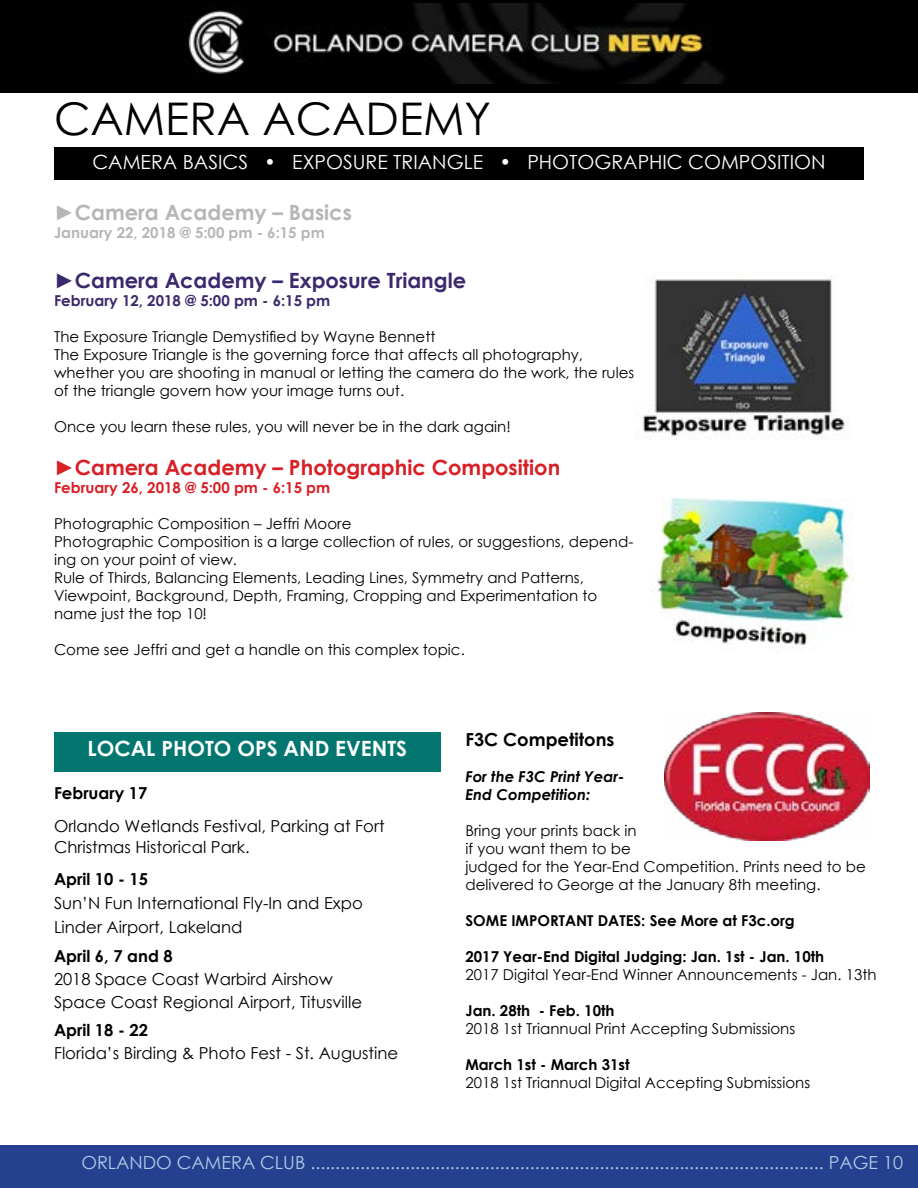
<style>
.page{position:relative;width:918px;height:1188px;background:#fff}
.page>*{position:absolute;margin:0;border:0;box-sizing:border-box;transform-origin:0 0}
.t1{font:45px "Century Gothic";color:#000}
.t2{font:700 21px "Century Gothic";color:#d81f26}
.t3{font:700 21px "Century Gothic";color:#3b296d}
.t4{font:700 21px "Century Gothic";color:#fff}
.t5{font:700 21px "Century Gothic";color:#b4b6b8}
.t6{font:19.5px "Century Gothic";color:#fff}
.t7{font:18px "Century Gothic";color:#b3cbe6}
.t8{font:700 18px "Century Gothic";color:#000}
.t9{font:16.5px/21px "Century Gothic";color:#000}
.t10{font:700 16.5px "Century Gothic";color:#000}
.t11{font:15px/18px "Century Gothic";color:#000}
.t12{font:700 15px "Century Gothic";color:#000}
.t13{font:italic 700 15px/18px "Century Gothic";color:#000}
.t14{font:700 15px "Century Gothic";color:#3b296d}
.t15{font:700 15px "Century Gothic";color:#d81f26}
.t16{font:700 15px "Century Gothic";color:#b4b6b8}
</style>
<div class="page">
<div style="left:0;top:0;width:918px;height:93px;background:#000"></div>
<img style="left:188px;top:3px;width:536px;height:81px">
<div style="left:0;top:1146px;width:918px;height:42px;background:#25408f"></div>
<img style="left:664px;top:713px;width:206px;height:127px">
<div style="left:54px;top:147px;width:810px;height:32px;background:#000"></div>
<img style="left:643px;top:279px;width:207px;height:160px">
<img style="left:651px;top:499px;width:202px;height:148px">
<div style="left:54px;top:732px;width:387px;height:40px;background:#03766f"></div>
<h1 class="t1" style="left:54px;top:87px;width:439px">CAMERA ACADEMY</h1>
<h3 class="t6" style="left:92px;top:148px;width:735px">CAMERA BASICS • EXPOSURE TRIANGLE • PHOTOGRAPHIC COMPOSITION</h3>
<h2 class="t5" style="left:54px;top:196px;width:299px">►Camera Academy – Basics</h2>
<p class="t16" style="left:54px;top:221px;width:272px">January 22, 2018 @ 5:00 pm - 6:15 pm</p>
<h2 class="t3" style="left:54px;top:265px;width:414px">►Camera Academy – Exposure Triangle</h2>
<p class="t14" style="left:54px;top:289px;width:278px">February 12, 2018 @ 5:00 pm - 6:15 pm</p>
<p class="t11" style="left:54px;top:327px;width:582px">The Exposure Triangle Demystified by Wayne Bennett<br>The Exposure Triangle is the governing force that affects all photography, whether you are shooting in manual or letting the camera do the work, the rules of the triangle govern how your image turns out.</p>
<p class="t11" style="left:54px;top:417px;width:458px">Once you learn these rules, you will never be in the dark again!</p>
<h2 class="t2" style="left:54px;top:452px;width:508px">►Camera Academy – Photographic Composition</h2>
<p class="t15" style="left:54px;top:476px;width:278px">February 26, 2018 @ 5:00 pm - 6:15 pm</p>
<p class="t11" style="left:54px;top:515px;width:581px">Photographic Composition – Jeffri Moore<br>Photographic Composition is a large collection of rules, or suggestions, depend&shy;ing on your point of view.<br>Rule of Thirds, Balancing Elements, Leading Lines, Symmetry and Patterns, Viewpoint, Background, Depth, Framing, Cropping and Experimentation to name just the top 10!</p>
<p class="t11" style="left:54px;top:641px;width:412px">Come see Jeffri and get a handle on this complex topic.</p>
<h2 class="t4" style="left:87px;top:732px;width:321px">LOCAL PHOTO OPS AND EVENTS</h2>
<p class="t10" style="left:54px;top:781px;width:95px">February 17</p>
<p class="t9" style="left:54px;top:816px;width:332px">Orlando Wetlands Festival, Parking at Fort<br>Christmas Historical Park.</p>
<p class="t10" style="left:54px;top:867px;width:96px">April 10 - 15</p>
<p class="t9" style="left:54px;top:891px;width:310px;line-height:24px">Sun’N Fun International Fly-In and Expo<br>Linder Airport, Lakeland</p>
<p class="t10" style="left:54px;top:944px;width:120px">April 6, 7 and 8</p>
<p class="t9" style="left:54px;top:967px;width:310px;line-height:22.8px">2018 Space Coast Warbird Airshow<br>Space Coast Regional Airport, Titusville</p>
<p class="t10" style="left:54px;top:1018px;width:96px">April 18 - 22</p>
<p class="t9" style="left:54px;top:1043px;width:346px">Florida’s Birding &amp; Photo Fest - St. Augustine</p>
<p class="t8" style="left:465px;top:726px;width:151px">F3C Competitons</p>
<p class="t13" style="left:465px;top:767px;width:160px">For the F3C Print Year-<br>End Competition:</p>
<p class="t11" style="left:465px;top:821px;width:402px">Bring your prints back in<br>if you want them to be<br>judged for the Year-End Competition. Prints need to be delivered to George at the January 8th meeting.</p>
<p class="t12" style="left:465px;top:909px;width:331px">SOME IMPORTANT DATES: See More at F3c.org</p>
<p class="t12" style="left:465px;top:945px;width:360px">2017 Year-End Digital Judging: Jan. 1st - Jan. 10th</p>
<p class="t11" style="left:465px;top:965px;width:413px">2017 Digital Year-End Winner Announcements - Jan. 13th</p>
<p class="t12" style="left:465px;top:999px;width:151px">Jan. 28th - Feb. 10th</p>
<p class="t11" style="left:465px;top:1019px;width:331px">2018 1st Triannual Print Accepting Submissions</p>
<p class="t12" style="left:465px;top:1053px;width:166px">March 1st - March 31st</p>
<p class="t11" style="left:465px;top:1073px;width:346px">2018 1st Triannual Digital Accepting Submissions</p>
<p class="t7" style="left:81px;top:1150px;width:823px">ORLANDO CAMERA CLUB ....................................................................................................... PAGE 10</p>
</div>
